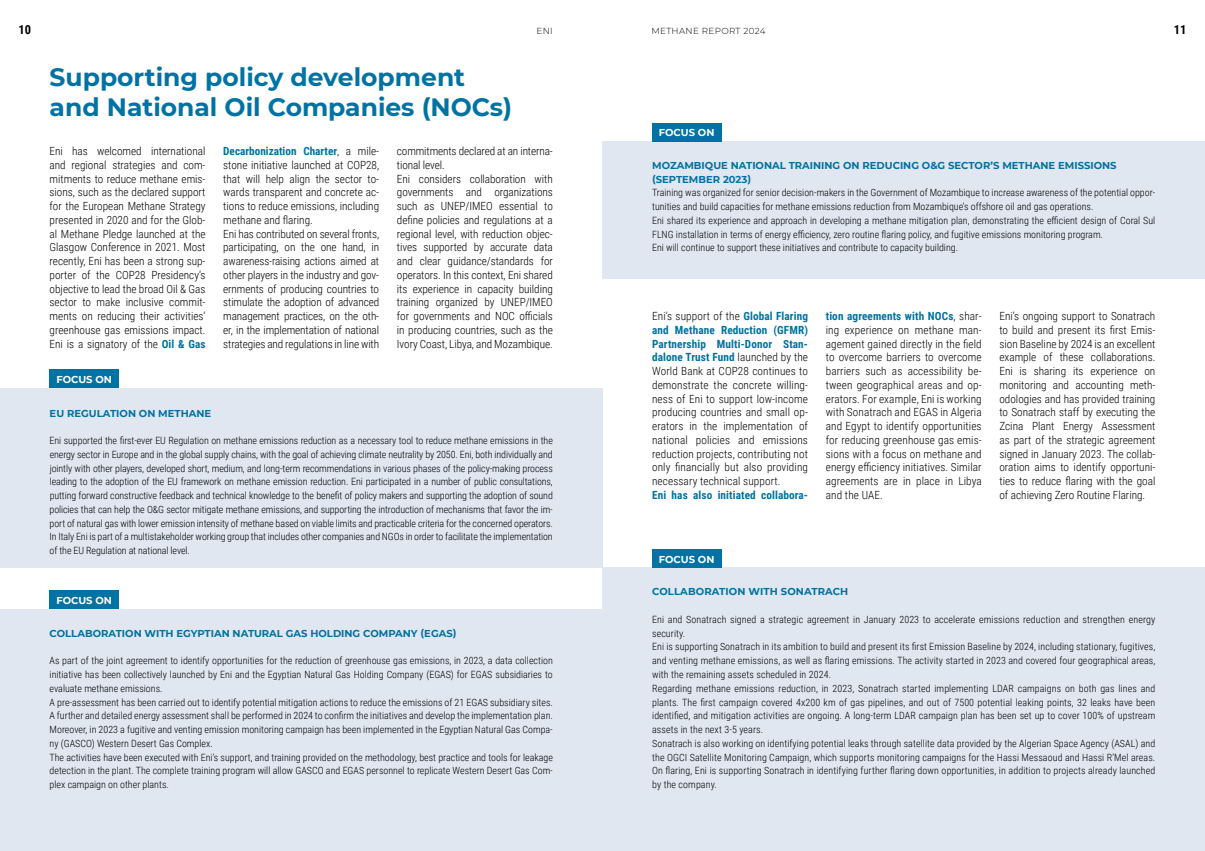
<style>
.page{position:relative;width:1205px;height:851px;background:#fff}
.page>*{position:absolute;margin:0;border:0;box-sizing:border-box;transform-origin:0 0}
.t1{font:700 25px/30px "Montserrat";color:#0072a3}
.t2{font:700 12.5px "Roboto Condensed";color:#000}
.t3{font:300 11.25px/13.8px "Roboto Condensed";letter-spacing:-.005em;color:#000;text-align:justify}
.t4{font:700 11.25px "Roboto Condensed";letter-spacing:.01em;color:#0072a3}
.t5{font:300 10px/13.8px "Roboto Condensed";color:#000}
.t6{font:700 10px/13.8px "Montserrat";color:#0072a3}
.t7{font:700 10px "Montserrat";color:#fff}
.t8{font:300 8.75px "Montserrat";letter-spacing:.04em;color:#000}
.s1{font-weight:700;color:#0072a3}
</style>
<div class="page">
<div style="left:602px;top:568px;width:603px;height:282px;background:#e0e7f1"></div>
<div style="left:652px;top:549px;width:69px;height:19px;background:#0072a3"></div>
<div style="left:602px;top:141px;width:603px;height:138px;background:#e0e7f1"></div>
<div style="left:652px;top:123px;width:69px;height:18px;background:#0072a3"></div>
<div style="left:0;top:609px;width:602px;height:241px;background:#e0e7f1"></div>
<div style="left:0;top:388px;width:602px;height:180px;background:#e0e7f1"></div>
<div style="left:50px;top:590px;width:69px;height:19px;background:#0072a3"></div>
<div style="left:50px;top:369px;width:69px;height:19px;background:#0072a3"></div>
<p class="t2" style="left:18px;top:21px;width:14px">10</p>
<p class="t8" style="left:536px;top:25px;width:18px">ENI</p>
<p class="t8" style="left:651px;top:25px;width:116px">METHANE REPORT 2024</p>
<p class="t2" style="left:1174px;top:21px;width:14px">11</p>
<h1 class="t1" style="left:50px;top:61px;width:464px">Supporting policy development and National Oil Companies (NOCs)</h1>
<p class="t3" style="left:50px;top:144px;width:157px">Eni has welcomed international and regional strategies and com&shy;mitments to reduce methane emis&shy;sions, such as the declared support for the European Methane Strategy presented in 2020 and for the Glob&shy;al Methane Pledge launched at the Glasgow Conference in 2021. Most recently, Eni has been a strong sup&shy;porter of the COP28 Presidency’s objective to lead the broad Oil &amp; Gas sector to make inclusive commit&shy;ments on reducing their activities’ greenhouse gas emissions impact.<br>Eni is a signatory of the <span class="s1">Oil &amp; Gas</span></p>
<p class="t3" style="left:223px;top:144px;width:157px;text-align:left"><span class="s1">Decarbonization Charter</span>, a mile&shy;stone initiative launched at COP28, that will help align the sector to&shy;wards transparent and concrete ac&shy;tions to reduce emissions, including methane and flaring.<br>Eni has contributed on several fronts, participating, on the one hand, in awareness-raising actions aimed at other players in the industry and gov&shy;ernments of producing countries to stimulate the adoption of advanced management practices, on the oth&shy;er, in the implementation of national strategies and regulations in line with</p>
<p class="t3" style="left:397px;top:144px;width:157px;text-align:left">commitments declared at an interna&shy;tional level.<br>Eni considers collaboration with governments and organizations such as UNEP/IMEO essential to define policies and regulations at a regional level, with reduction objec&shy;tives supported by accurate data and clear guidance/standards for operators. In this context, Eni shared its experience in capacity building training organized by UNEP/IMEO for governments and NOC officials in producing countries, such as the Ivory Coast, Libya, and Mozambique.</p>
<p class="t7" style="left:659px;top:125px;width:57px">FOCUS ON</p>
<p class="t6" style="left:652px;top:158px;width:466px">MOZAMBIQUE NATIONAL TRAINING ON REDUCING O&amp;G SECTOR’S METHANE EMISSIONS (SEPTEMBER 2023)</p>
<p class="t5" style="left:652px;top:185px;width:505px">Training was organized for senior decision-makers in the Government of Mozambique to increase awareness of the potential oppor&shy;tunities and build capacities for methane emissions reduction from Mozambique’s offshore oil and gas operations.<br>Eni shared its experience and approach in developing a methane mitigation plan, demonstrating the efficient design of Coral Sul FLNG installation in terms of energy efficiency, zero routine flaring policy, and fugitive emissions monitoring program.<br>Eni will continue to support these initiatives and contribute to capacity building.</p>
<p class="t3" style="left:652px;top:309px;width:157px">Eni’s support of the <span class="s1">Global Flaring and Methane Reduction (GFMR)<br>Partnership Multi-Donor Stan&shy;dalone Trust Fund</span> launched by the World Bank at COP28 continues to demonstrate the concrete willing&shy;ness of Eni to support low-income producing countries and small op&shy;erators in the implementation of national policies and emissions reduction projects, contributing not only financially but also providing necessary technical support.</p>
<p class="t4" style="left:652px;top:487px;width:157px">Eni has also initiated collabora-</p>
<p class="t3" style="left:826px;top:309px;width:157px"><span class="s1">tion agreements with NOCs</span>, shar&shy;ing experience on methane man&shy;agement gained directly in the field to overcome barriers to overcome barriers such as accessibility be&shy;tween geographical areas and op&shy;erators. For example, Eni is working with Sonatrach and EGAS in Algeria and Egypt to identify opportunities for reducing greenhouse gas emis&shy;sions with a focus on methane and energy efficiency initiatives. Similar agreements are in place in Libya and the UAE.</p>
<p class="t3" style="left:999px;top:309px;width:157px">Eni’s ongoing support to Sonatrach to build and present its first Emis&shy;sion Baseline by 2024 is an excellent example of these collaborations.<br>Eni is sharing its experience on monitoring and accounting meth&shy;odologies and has provided training to Sonatrach staff by executing the Zcina Plant Energy Assessment as part of the strategic agreement signed in January 2023. The collab&shy;oration aims to identify opportuni&shy;ties to reduce flaring with the goal of achieving Zero Routine Flaring.</p>
<p class="t7" style="left:56px;top:372px;width:57px">FOCUS ON</p>
<p class="t6" style="left:50px;top:405px;width:163px">EU REGULATION ON METHANE</p>
<p class="t5" style="left:50px;top:433px;width:505px;text-align:justify">Eni supported the first-ever EU Regulation on methane emissions reduction as a necessary tool to reduce methane emissions in the energy sector in Europe and in the global supply chains, with the goal of achieving climate neutrality by 2050. Eni, both individually and jointly with other players, developed short, medium, and long-term recommendations in various phases of the policy-making process leading to the adoption of the EU framework on methane emission reduction. Eni participated in a number of public consultations, putting forward constructive feedback and technical knowledge to the benefit of policy makers and supporting the adoption of sound policies that can help the O&amp;G sector mitigate methane emissions, and supporting the introduction of mechanisms that favor the im&shy;port of natural gas with lower emission intensity of methane based on viable limits and practicable criteria for the concerned operators.<br>In Italy Eni is part of a multistakeholder working group that includes other companies and NGOs in order to facilitate the implementation of the EU Regulation at national level.</p>
<p class="t7" style="left:659px;top:552px;width:57px">FOCUS ON</p>
<p class="t7" style="left:56px;top:593px;width:57px">FOCUS ON</p>
<p class="t6" style="left:50px;top:625px;width:408px">COLLABORATION WITH EGYPTIAN NATURAL GAS HOLDING COMPANY (EGAS)</p>
<p class="t5" style="left:50px;top:653px;width:505px">As part of the joint agreement to identify opportunities for the reduction of greenhouse gas emissions, in 2023, a data collection initiative has been collectively launched by Eni and the Egyptian Natural Gas Holding Company (EGAS) for EGAS subsidiaries to evaluate methane emissions.<br>A pre-assessment has been carried out to identify potential mitigation actions to reduce the emissions of 21 EGAS subsidiary sites.<br>A further and detailed energy assessment shall be performed in 2024 to confirm the initiatives and develop the implementation plan.<br>Moreover, in 2023 a fugitive and venting emission monitoring campaign has been implemented in the Egyptian Natural Gas Compa&shy;ny (GASCO) Western Desert Gas Complex.<br>The activities have been executed with Eni’s support, and training provided on the methodology, best practice and tools for leakage detection in the plant. The complete training program will allow GASCO and EGAS personnel to replicate Western Desert Gas Com&shy;plex campaign on other plants.</p>
<p class="t6" style="left:652px;top:584px;width:198px">COLLABORATION WITH SONATRACH</p>
<p class="t5" style="left:652px;top:612px;width:505px">Eni and Sonatrach signed a strategic agreement in January 2023 to accelerate emissions reduction and strengthen energy security.<br>Eni is supporting Sonatrach in its ambition to build and present its first Emission Baseline by 2024, including stationary, fugitives, and venting methane emissions, as well as flaring emissions. The activity started in 2023 and covered four geographical areas, with the remaining assets scheduled in 2024.<br>Regarding methane emissions reduction, in 2023, Sonatrach started implementing LDAR campaigns on both gas lines and plants. The first campaign covered 4x200 km of gas pipelines, and out of 7500 potential leaking points, 32 leaks have been identified, and mitigation activities are ongoing. A long-term LDAR campaign plan has been set up to cover 100% of upstream assets in the next 3-5 years.<br>Sonatrach is also working on identifying potential leaks through satellite data provided by the Algerian Space Agency (ASAL) and the OGCI Satellite Monitoring Campaign, which supports monitoring campaigns for the Hassi Messaoud and Hassi R’Mel areas.<br>On flaring, Eni is supporting Sonatrach in identifying further flaring down opportunities, in addition to projects already launched by the company.</p>
</div>
